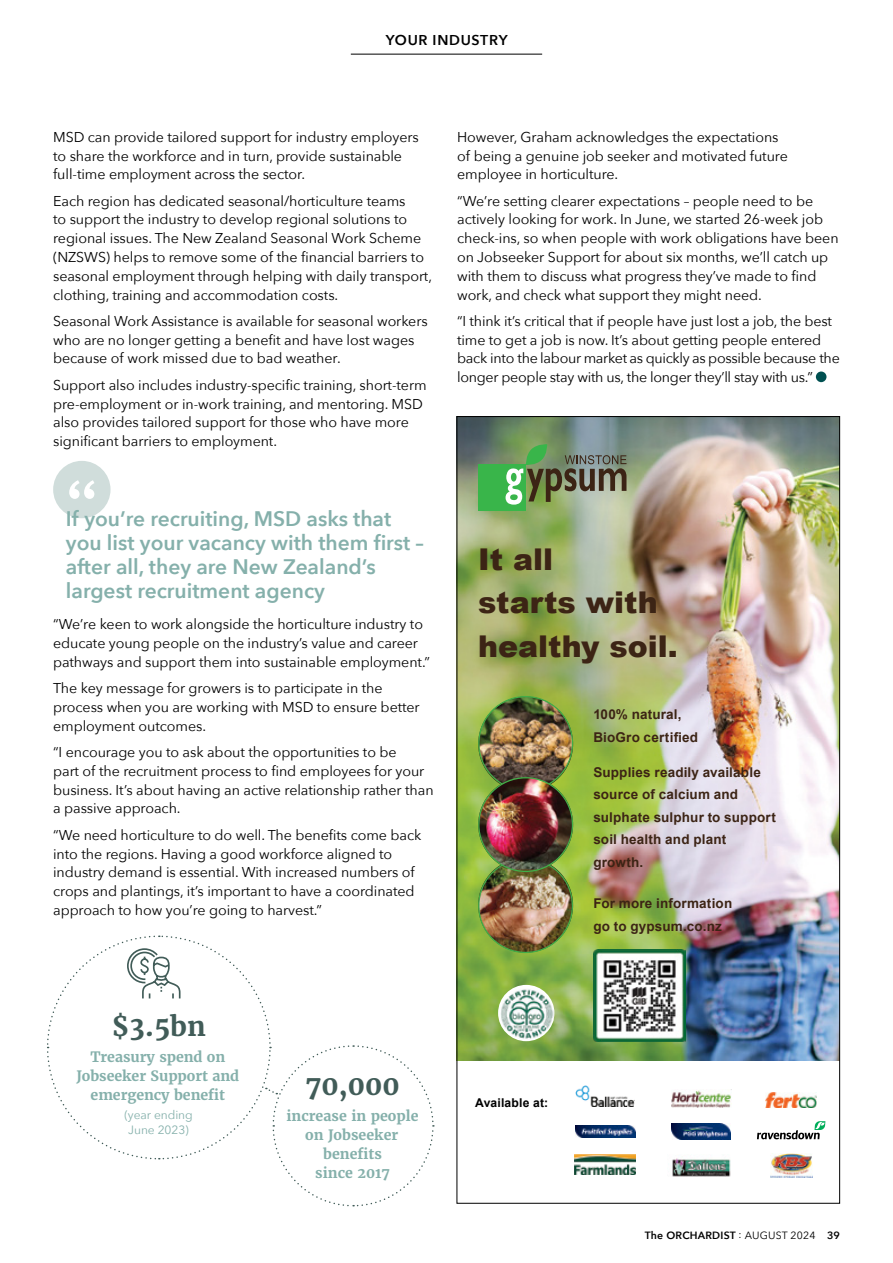
<style>
.page{position:relative;width:893px;height:1263px;background:#fff}
.page>*{position:absolute;margin:0;border:0;box-sizing:border-box;transform-origin:0 0}
.t1{font:900 30px/43.5px "Arial";color:#3c2415}
.Caption___8pt{font:700 27px "Merriweather";color:#415c58}
.Quote___14pt{font:600 21px/24px "Avenir Next";color:#85b0ab}
.Body_Text_9_5pt{font:14.25px/18.8px "Avenir Next";letter-spacing:-.005em;color:#000}
.Body_Text_9_5pt-2{font:700 14.25px/18.8px "Merriweather";letter-spacing:-.005em;color:#85b0ab;text-align:center}
.t2{font:600 14.25px "Avenir Next";letter-spacing:.05em;color:#000}
.t3{font:700 13.5px/22.5px "Arial";letter-spacing:.01em;color:#3c2415}
.t4{font:700 12.15px "Arial";letter-spacing:.015em;color:#000}
.Body_Text_9_5pt-3{font:12px/15px "Avenir Next";letter-spacing:-.005em;color:#85b0ab;text-align:center}
.t5{font:600 10.5px "Avenir Next";letter-spacing:.02em;color:#000}
.s1{font-weight:400}
</style>
<div class="page">
<div style="left:53px;top:461px;width:58px;height:57px;background:#d0dddb;border-radius:50%"></div>
<svg style="left:69px;top:480px;width:25px;height:19px"></svg>
<div style="left:816px;top:371px;width:10px;height:11px;background:#005051;border-radius:50%"></div>
<svg style="left:47px;top:935px;width:387px;height:272px"></svg>
<hr style="left:351px;top:54px;width:191px;height:1px;background:#000">
<img style="left:459px;top:418px;width:379px;height:643px">
<div style="left:498px;top:985px;width:56px;height:56px;background:#fff;border-radius:50%"></div>
<img style="left:500px;top:988px;width:53px;height:51px">
<svg style="left:582px;top:1137px;width:46px;height:1px"></svg>
<img style="left:575px;top:1085px;width:60px;height:22px">
<img style="left:671px;top:1090px;width:60px;height:18px">
<img style="left:575px;top:1126px;width:60px;height:11px">
<img style="left:574px;top:1155px;width:62px;height:19px">
<img style="left:765px;top:1092px;width:52px;height:15px">
<img style="left:672px;top:1158px;width:59px;height:18px">
<img style="left:770px;top:1153px;width:42px;height:25px">
<svg style="left:757px;top:1121px;width:68px;height:18px"></svg>
<img style="left:671px;top:1124px;width:60px;height:16px">
<div style="left:478px;top:465px;width:48px;height:46px;background:#39b54a"></div>
<svg style="left:506px;top:444px;width:120px;height:61px;background:#7b906e"></svg>
<img style="left:479px;top:859px;width:93px;height:93px;border-radius:47px">
<img style="left:593px;top:949px;width:92px;height:92px">
<img style="left:479px;top:697px;width:93px;height:93px;border-radius:47px">
<img style="left:479px;top:778px;width:93px;height:91px">
<p class="t2" style="left:386px;top:28px;width:123px">YOUR INDUSTRY</p>
<p class="Body_Text_9_5pt" style="left:53px;top:127px;width:367px">MSD can provide tailored support for industry employers to share the workforce and in turn, provide sustainable full-time employment across the sector.</p>
<p class="Body_Text_9_5pt" style="left:53px;top:191px;width:380px">Each region has dedicated seasonal/horticulture teams<br>to support the industry to develop regional solutions to regional issues. The New Zealand Seasonal Work Scheme (NZSWS) helps to remove some of the financial barriers to seasonal employment through helping with daily transport, clothing, training and accommodation costs.</p>
<p class="Body_Text_9_5pt" style="left:53px;top:311px;width:376px">Seasonal Work Assistance is available for seasonal workers who are no longer getting a benefit and have lost wages because of work missed due to bad weather.</p>
<p class="Body_Text_9_5pt" style="left:53px;top:375px;width:375px">Support also includes industry-specific training, short-term pre-employment or in-work training, and mentoring. MSD also provides tailored support for those who have more significant barriers to employment.</p>
<p class="Quote___14pt" style="left:66px;top:506px;width:360px">If you’re recruiting, MSD asks that you list your vacancy with them first – after all, they are New Zealand’s largest recruitment agency</p>
<p class="Body_Text_9_5pt" style="left:53px;top:614px;width:378px">“We’re keen to work alongside the horticulture industry to educate young people on the industry’s value and career pathways and support them into sustainable employment.”</p>
<p class="Body_Text_9_5pt" style="left:53px;top:678px;width:368px">The key message for growers is to participate in the process when you are working with MSD to ensure better employment outcomes.</p>
<p class="Body_Text_9_5pt" style="left:53px;top:742px;width:382px">“I encourage you to ask about the opportunities to be<br>part of the recruitment process to find employees for your business. It’s about having an active relationship rather than a passive approach.</p>
<p class="Body_Text_9_5pt" style="left:53px;top:825px;width:370px">“We need horticulture to do well. The benefits come back into the regions. Having a good workforce aligned to industry demand is essential. With increased numbers of crops and plantings, it’s important to have a coordinated approach to how you’re going to harvest.”</p>
<p class="Body_Text_9_5pt" style="left:457px;top:127px;width:332px">However, Graham acknowledges the expectations of being a genuine job seeker and motivated future employee in horticulture.</p>
<p class="Body_Text_9_5pt" style="left:457px;top:191px;width:383px">“We’re setting clearer expectations – people need to be actively looking for work. In June, we started 26-week job check-ins, so when people with work obligations have been on Jobseeker Support for about six months, we’ll catch up with them to discuss what progress they’ve made to find work, and check what support they might need.</p>
<p class="Body_Text_9_5pt" style="left:457px;top:311px;width:384px">“I think it’s critical that if people have just lost a job, the best time to get a job is now. It’s about getting people entered back into the labour market as quickly as possible because the longer people stay with us, the longer they’ll stay with us.”</p>
<p class="t1" style="left:478px;top:536px;width:201px">It all<br>starts with healthy soil.</p>
<p class="t3" style="left:593px;top:703px;width:106px">100% natural,<br>BioGro certified</p>
<p class="t3" style="left:593px;top:761px;width:184px">Supplies readily available source of calcium and sulphate sulphur to support soil health and plant growth.</p>
<p class="t3" style="left:593px;top:892px;width:140px">For more information go to gypsum.co.nz</p>
<p class="Caption___8pt" style="left:112px;top:1009px;width:96px">$3.5bn</p>
<p class="Body_Text_9_5pt-2" style="left:77px;top:1047px;width:164px">Treasury spend on<br>Jobseeker Support and emergency benefit</p>
<p class="Body_Text_9_5pt-3" style="left:124px;top:1107px;width:70px">(year ending<br>June 2023)</p>
<p class="Caption___8pt" style="left:305px;top:1068px;width:96px">70,000</p>
<p class="Body_Text_9_5pt-2" style="left:286px;top:1107px;width:134px">increase in people on Jobseeker benefits<br>since 2017</p>
<p class="t4" style="left:475px;top:1094px;width:74px">Available at:</p>
<p class="t5" style="left:645px;top:1226px;width:196px">The ORCHARDIST <span class="s1">: AUGUST 2024</span> 39</p>
</div>
